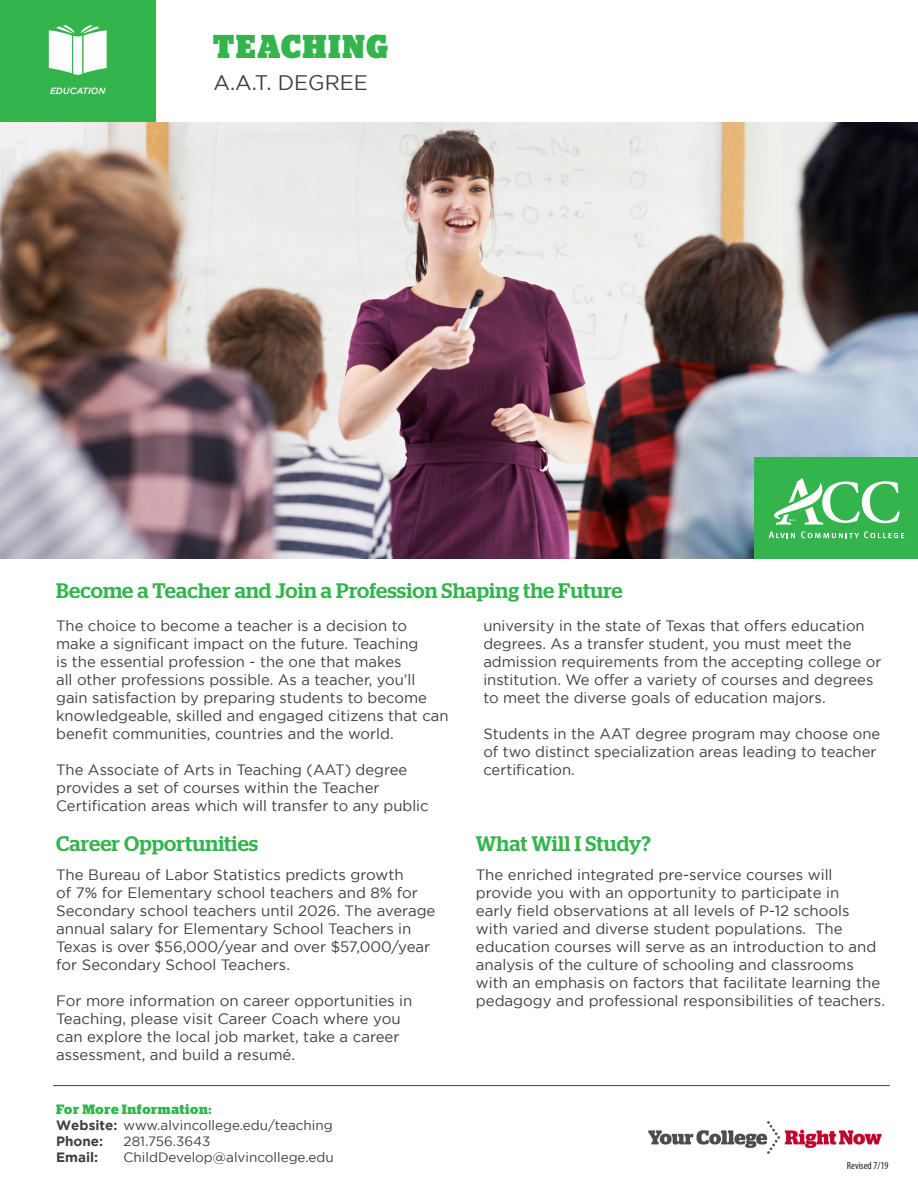
<style>
.page{position:relative;width:918px;height:1188px;background:#fff}
.page>*{position:absolute;margin:0;border:0;box-sizing:border-box;transform-origin:0 0}
.t1{font:900 33px "Stag";letter-spacing:.07em;color:#34b44d;scale:.91 1}
.t2{font:500 21px "Stag";letter-spacing:.01em;color:#34b44d}
.t3{font:21px "Gotham";color:#3e3e3f}
.t4{font:15px/18px "Gotham";color:#3e3e3f}
.t5{font:13.5px "Gotham";color:#3e3e3f}
.t6{font:700 13.5px "Stag";letter-spacing:.045em;color:#34b44d}
.t7{font:700 13.5px "Gotham";color:#3e3e3f}
.t8{font:condensed 10.5px "Myriad Pro";color:#231f20}
.t9{font:italic 500 9px "Gotham";color:#fff}
.s1{font-weight:700}
</style>
<div class="page">
<div style="left:0;top:0;width:156px;height:123px;background:#34b44d"></div>
<img style="left:0;top:122px;width:918px;height:437px">
<img style="left:648px;top:1121px;width:234px;height:33px">
<div style="left:755px;top:458px;width:163px;height:101px;background:#34b44d"></div>
<svg style="left:769px;top:532px;width:26px;height:6px"></svg>
<svg style="left:801px;top:531px;width:103px;height:7px"></svg>
<svg style="left:774px;top:478px;width:126px;height:47px"></svg>
<hr style="left:53px;top:1085px;width:837px;height:1px;background:#3e3e3f">
<svg style="left:49px;top:25px;width:58px;height:50px"></svg>
<p class="t9" style="left:50px;top:86px;width:57px">EDUCATION</p>
<p class="t1" style="left:213px;top:27px;width:194px">TEACHING</p>
<p class="t3" style="left:213px;top:71px;width:156px">A.A.T. DEGREE</p>
<p class="t2" style="left:56px;top:578px;width:568px">Become a Teacher and Join a Profession Shaping the Future</p>
<p class="t4" style="left:56px;top:617px;width:394px">The choice to become a teacher is a decision to make a significant impact on the future. Teaching<br>is the essential profession - the one that makes<br>all other professions possible. As a teacher, you’ll gain satisfaction by preparing students to become knowledgeable, skilled and engaged citizens that can benefit communities, countries and the world.</p>
<p class="t4" style="left:56px;top:761px;width:374px">The Associate of Arts in Teaching (AAT) degree provides a set of courses within the Teacher<br>Certification areas which will transfer to any public</p>
<p class="t2" style="left:56px;top:832px;width:204px">Career Opportunities</p>
<p class="t4" style="left:56px;top:865px;width:381px">The Bureau of Labor Statistics predicts growth<br>of 7% for Elementary school teachers and 8% for Secondary school teachers until 2026. The average annual salary for Elementary School Teachers in Texas is over $56,000/year and over $57,000/year for Secondary School Teachers.</p>
<p class="t4" style="left:56px;top:991px;width:358px">For more information on career opportunities in Teaching, please visit Career Coach where you can explore the local job market, take a career assessment, and build a resumé.</p>
<p class="t6" style="left:56px;top:1101px;width:157px">For More Information:</p>
<p class="t5" style="left:56px;top:1117px;width:278px"><span class="s1">Website:</span> www.alvincollege.edu/teaching</p>
<p class="t7" style="left:56px;top:1133px;width:49px">Phone:</p>
<p class="t5" style="left:124px;top:1134px;width:88px">281.756.3643</p>
<p class="t7" style="left:56px;top:1150px;width:44px">Email:</p>
<p class="t5" style="left:124px;top:1150px;width:212px">ChildDevelop@alvincollege.edu</p>
<p class="t4" style="left:483px;top:617px;width:400px">university in the state of Texas that offers education degrees. As a transfer student, you must meet the admission requirements from the accepting college or institution. We offer a variety of courses and degrees to meet the diverse goals of education majors.</p>
<p class="t4" style="left:483px;top:725px;width:398px">Students in the AAT degree program may choose one of two distinct specialization areas leading to teacher certification.</p>
<p class="t2" style="left:476px;top:832px;width:176px">What Will I Study?</p>
<p class="t4" style="left:476px;top:865px;width:411px">The enriched integrated pre-service courses will provide you with an opportunity to participate in<br>early field observations at all levels of P-12 schools with varied and diverse student populations. The education courses will serve as an introduction to and analysis of the culture of schooling and classrooms with an emphasis on factors that facilitate learning the pedagogy and professional responsibilities of teachers.</p>
<p class="t8" style="left:847px;top:1159px;width:43px">Revised 7/19</p>
</div>
